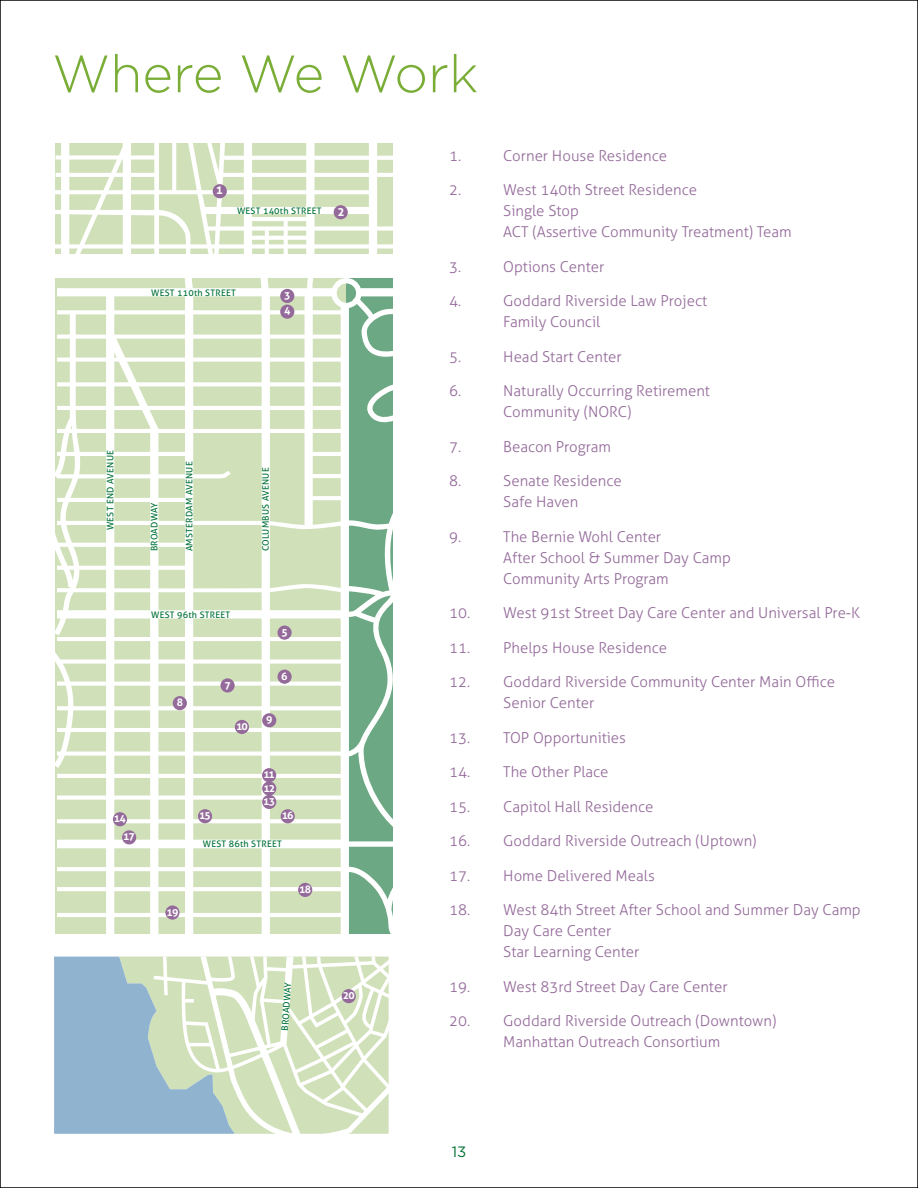
<style>
.page{position:relative;width:918px;height:1188px;background:#fff}
.page>*{position:absolute;margin:0;border:0;box-sizing:border-box;transform-origin:0 0}
.t1{font:300 52.5px "Gotham";color:#79ad36}
.t2{font:300 15px/21px "Aller";color:#946a9a}
.t3{font:15px "Gotham";color:#007236}
.t4{font:700 12px "Aller";color:#fff}
.t5{font:700 10.5px/13.4px "Aller";letter-spacing:-.075em;color:#fff}
.t6{font:9px "Aller";letter-spacing:.025em;color:#007236}
</style>
<div class="page">
<svg style="left:55px;top:278px;width:338px;height:656px;fill:#d0e0b9"></svg>
<svg style="left:55px;top:143px;width:338px;height:111px"></svg>
<div style="left:213px;top:184px;width:14px;height:14px;background:#946a9a;border-radius:50%"></div>
<div style="left:334px;top:205px;width:14px;height:14px;background:#946a9a;border-radius:50%"></div>
<div style="left:280px;top:289px;width:14px;height:14px;background:#946a9a;border-radius:50%"></div>
<div style="left:280px;top:305px;width:14px;height:14px;background:#946a9a;border-radius:50%"></div>
<svg style="left:366px;top:383px;width:27px;height:40px"></svg>
<div style="left:278px;top:626px;width:14px;height:14px;background:#946a9a;border-radius:50%"></div>
<div style="left:278px;top:670px;width:14px;height:14px;background:#946a9a;border-radius:50%"></div>
<div style="left:262px;top:713px;width:14px;height:14px;background:#946a9a;border-radius:50%"></div>
<div style="left:262px;top:768px;width:14px;height:14px;background:#946a9a;border-radius:50%"></div>
<div style="left:262px;top:781px;width:14px;height:15px;background:#946a9a;border-radius:50%"></div>
<div style="left:262px;top:795px;width:14px;height:14px;background:#946a9a;border-radius:50%"></div>
<div style="left:235px;top:720px;width:14px;height:14px;background:#946a9a;border-radius:50%"></div>
<div style="left:220px;top:678px;width:15px;height:15px;background:#946a9a;border-radius:50%"></div>
<div style="left:173px;top:696px;width:14px;height:14px;background:#946a9a;border-radius:50%"></div>
<div style="left:113px;top:812px;width:14px;height:14px;background:#946a9a;border-radius:50%"></div>
<div style="left:281px;top:809px;width:14px;height:14px;background:#946a9a;border-radius:50%"></div>
<div style="left:198px;top:809px;width:14px;height:14px;background:#946a9a;border-radius:50%"></div>
<div style="left:122px;top:830px;width:14px;height:14px;background:#946a9a;border-radius:50%"></div>
<svg style="left:54px;top:957px;width:100px;height:177px;background:#93b5cf"></svg>
<svg style="left:154px;top:957px;width:235px;height:177px;fill:#d0e0b9"></svg>
<div style="left:298px;top:883px;width:14px;height:14px;background:#946a9a;border-radius:50%"></div>
<div style="left:165px;top:905px;width:15px;height:15px;background:#946a9a;border-radius:50%"></div>
<div style="left:342px;top:989px;width:14px;height:14px;background:#946a9a;border-radius:50%"></div>
<h1 class="t1" style="left:52px;top:45px;width:428px">Where We Work</h1>
<p class="t4" style="left:216px;top:183px;width:9px">1</p>
<p class="t6" style="left:237px;top:205px;width:86px">WEST 140th STREET</p>
<p class="t4" style="left:338px;top:204px;width:9px">2</p>
<p class="t6" style="left:151px;top:287px;width:86px">WEST 110th STREET</p>
<p class="t5" style="left:284px;top:288px;width:8px;line-height:14.9px">3<br>4</p>
<p class="t6" style="left:105px;top:530px;width:82px;rotate:-90deg">WEST END AVENUE</p>
<p class="t6" style="left:149px;top:551px;width:50px;rotate:-90deg">BROADWAY</p>
<p class="t6" style="left:184px;top:551px;width:91px;rotate:-90deg">AMSTERDAM AVENUE</p>
<p class="t6" style="left:260px;top:551px;width:85px;rotate:-90deg">COLUMBUS AVENUE</p>
<p class="t6" style="left:151px;top:609px;width:81px">WEST 96th STREET</p>
<p class="t5" style="left:177px;top:696px;width:8px">8</p>
<p class="t5" style="left:224px;top:678px;width:8px">7</p>
<p class="t5" style="left:236px;top:720px;width:13px">10</p>
<p class="t5" style="left:281px;top:625px;width:8px">5</p>
<p class="t5" style="left:281px;top:670px;width:8px">6</p>
<p class="t5" style="left:266px;top:713px;width:8px">9</p>
<p class="t5" style="left:263px;top:768px;width:13px;text-align:justify">11<br>12<br>13</p>
<p class="t5" style="left:114px;top:812px;width:13px">14</p>
<p class="t5" style="left:199px;top:809px;width:13px">15</p>
<p class="t5" style="left:282px;top:809px;width:13px">16</p>
<p class="t5" style="left:123px;top:830px;width:13px">17</p>
<p class="t6" style="left:203px;top:838px;width:81px">WEST 86th STREET</p>
<p class="t5" style="left:167px;top:905px;width:13px">19</p>
<p class="t5" style="left:299px;top:882px;width:13px">18</p>
<p class="t6" style="left:279px;top:1030px;width:50px;rotate:-86deg">BROADWAY</p>
<p class="t5" style="left:343px;top:989px;width:13px">20</p>
<p class="t2" style="left:449px;top:145px;width:14px">1.</p>
<p class="t2" style="left:503px;top:145px;width:165px">Corner House Residence</p>
<p class="t2" style="left:449px;top:180px;width:14px">2.</p>
<p class="t2" style="left:503px;top:180px;width:290px">West 140th Street Residence<br>Single Stop<br>ACT (Assertive Community Treatment) Team</p>
<p class="t2" style="left:449px;top:256px;width:14px">3.</p>
<p class="t2" style="left:503px;top:256px;width:103px">Options Center</p>
<p class="t2" style="left:449px;top:291px;width:14px">4.</p>
<p class="t2" style="left:503px;top:291px;width:206px">Goddard Riverside Law Project<br>Family Council</p>
<p class="t2" style="left:449px;top:346px;width:14px">5.</p>
<p class="t2" style="left:503px;top:346px;width:120px">Head Start Center</p>
<p class="t2" style="left:449px;top:381px;width:14px">6.</p>
<p class="t2" style="left:503px;top:381px;width:208px">Naturally Occurring Retirement<br>Community (NORC)</p>
<p class="t2" style="left:449px;top:436px;width:14px">7.</p>
<p class="t2" style="left:503px;top:436px;width:109px">Beacon Program</p>
<p class="t2" style="left:449px;top:471px;width:14px">8.</p>
<p class="t2" style="left:503px;top:471px;width:120px">Senate Residence<br>Safe Haven</p>
<p class="t2" style="left:449px;top:526px;width:14px">9.</p>
<p class="t2" style="left:503px;top:526px;width:229px">The Bernie Wohl Center<br>After School &amp; Summer Day Camp<br>Community Arts Program</p>
<p class="t2" style="left:449px;top:603px;width:412px">10. West 91st Street Day Care Center and Universal Pre-K</p>
<p class="t2" style="left:449px;top:637px;width:219px">11. Phelps House Residence</p>
<p class="t2" style="left:503px;top:672px;width:333px;text-indent:-54px">12. Goddard Riverside Community Center Main Office<br>Senior Center</p>
<p class="t2" style="left:449px;top:727px;width:178px">13. TOP Opportunities</p>
<p class="t2" style="left:449px;top:762px;width:161px">14. The Other Place</p>
<p class="t2" style="left:449px;top:796px;width:206px">15. Capitol Hall Residence</p>
<p class="t2" style="left:449px;top:831px;width:309px">16. Goddard Riverside Outreach (Uptown)</p>
<p class="t2" style="left:449px;top:865px;width:207px">17. Home Delivered Meals</p>
<p class="t2" style="left:449px;top:900px;width:413px">18. West 84th Street After School and Summer Day Camp</p>
<p class="t2" style="left:503px;top:921px;width:110px">Day Care Center</p>
<p class="t2" style="left:503px;top:942px;width:138px">Star Learning Center</p>
<p class="t2" style="left:449px;top:976px;width:280px">19. West 83rd Street Day Care Center</p>
<p class="t2" style="left:449px;top:1011px;width:329px;text-align:center">20. Goddard Riverside Outreach (Downtown)<br>Manhattan Outreach Consortium</p>
<p class="t3" style="left:452px;top:1144px;width:16px">13</p>
</div>
